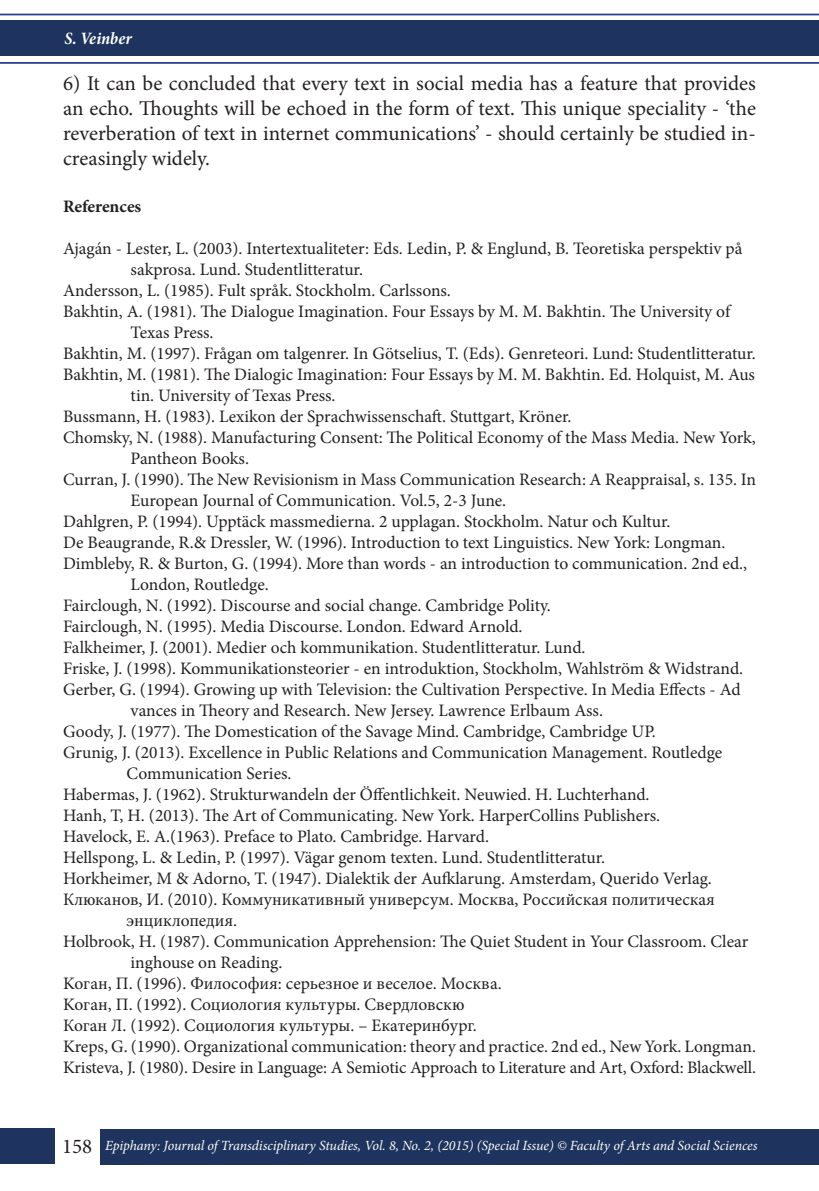
<style>
.page{position:relative;width:819px;height:1191px;background:#fff}
.page>*{position:absolute;margin:0;border:0;box-sizing:border-box;transform-origin:0 0}
.t1{font:21px/25.2px "Minion Pro";color:#231f20;text-align:justify}
.t2{font:17.5px "Minion Pro";color:#231f20}
.t3{font:700 17.5px "Minion Pro";letter-spacing:-.005em;color:#231f20}
.t4{font:italic 700 condensed 17.5px "Minion Pro";color:#fff}
.t5{font:italic 14px "Minion Pro";letter-spacing:-.01em;color:#fff}
</style>
<div class="page">
<div style="left:0;top:21px;width:819px;height:35px;background:#1e335d"></div>
<div style="left:100px;top:1128px;width:719px;height:36px;background:#1e335d"></div>
<div style="left:0;top:1128px;width:54px;height:35px;background:#1e335d"></div>
<hr style="left:0;top:14px;width:819px;height:1px;background:#253f8e">
<hr style="left:0;top:62px;width:819px;height:2px;background:#253f8e">
<p class="t4" style="left:64px;top:26px;width:69px">S. Veinber</p>
<p class="t1" style="left:63px;top:70px;width:694px">6) It can be concluded that every text in social media has a feature that provides an echo. Thoughts will be echoed in the form of text. This unique speciality - ‘the reverberation of text in internet communications’ - should certainly be studied in&shy;creasingly widely.</p>
<p class="t3" style="left:63px;top:194px;width:80px">References</p>
<p class="t2" style="left:63px;top:236px;width:681px">Ajagán - Lester, L. (2003). Intertextualiteter: Eds. Ledin, P. &amp; Englund, B. Teoretiska perspektiv på</p>
<p class="t2" style="left:131px;top:257px;width:234px">sakprosa. Lund. Studentlitteratur.</p>
<p class="t2" style="left:63px;top:278px;width:389px">Andersson, L. (1985). Fult språk. Stockholm. Carlssons.</p>
<p class="t2" style="left:63px;top:299px;width:668px">Bakhtin, A. (1981). The Dialogue Imagination. Four Essays by M. M. Bakhtin. The University of</p>
<p class="t2" style="left:131px;top:320px;width:84px">Texas Press.</p>
<p class="t2" style="left:63px;top:341px;width:694px">Bakhtin, M. (1997). Frågan om talgenrer. In Götselius, T. (Eds). Genreteori. Lund: Studentlitteratur.</p>
<p class="t2" style="left:63px;top:362px;width:693px">Bakhtin, M. (1981). The Dialogic Imagination: Four Essays by M. M. Bakhtin. Ed. Holquist, M. Aus</p>
<p class="t2" style="left:131px;top:383px;width:206px">tin. University of Texas Press.</p>
<p class="t2" style="left:63px;top:404px;width:510px">Bussmann, H. (1983). Lexikon der Sprachwissenschaft. Stuttgart, Kröner.</p>
<p class="t2" style="left:63px;top:425px;width:694px">Chomsky, N. (1988). Manufacturing Consent: The Political Economy of the Mass Media. New York,</p>
<p class="t2" style="left:131px;top:446px;width:120px">Pantheon Books.</p>
<p class="t2" style="left:63px;top:467px;width:694px">Curran, J. (1990). The New Revisionism in Mass Communication Research: A Reappraisal, s. 135. In</p>
<p class="t2" style="left:131px;top:488px;width:377px">European Journal of Communication. Vol.5, 2-3 June.</p>
<p class="t2" style="left:63px;top:509px;width:609px">Dahlgren, P. (1994). Upptäck massmedierna. 2 upplagan. Stockholm. Natur och Kultur.</p>
<p class="t2" style="left:63px;top:530px;width:664px">De Beaugrande, R.&amp; Dressler, W. (1996). Introduction to text Linguistics. New York: Longman.</p>
<p class="t2" style="left:63px;top:551px;width:685px">Dimbleby, R. &amp; Burton, G. (1994). More than words - an introduction to communication. 2nd ed.,</p>
<p class="t2" style="left:131px;top:572px;width:140px">London, Routledge.</p>
<p class="t2" style="left:63px;top:593px;width:489px">Fairclough, N. (1992). Discourse and social change. Cambridge Polity.</p>
<p class="t2" style="left:63px;top:614px;width:461px">Fairclough, N. (1995). Media Discourse. London. Edward Arnold.</p>
<p class="t2" style="left:63px;top:635px;width:524px">Falkheimer, J. (2001). Medier och kommunikation. Studentlitteratur. Lund.</p>
<p class="t2" style="left:63px;top:656px;width:681px">Friske, J. (1998). Kommunikationsteorier - en introduktion, Stockholm, Wahlström &amp; Widstrand.</p>
<p class="t2" style="left:63px;top:677px;width:679px">Gerber, G. (1994). Growing up with Television: the Cultivation Perspective. In Media Effects - Ad</p>
<p class="t2" style="left:131px;top:698px;width:474px">vances in Theory and Research. New Jersey. Lawrence Erlbaum Ass.</p>
<p class="t2" style="left:63px;top:719px;width:594px">Goody, J. (1977). The Domestication of the Savage Mind. Cambridge, Cambridge UP.</p>
<p class="t2" style="left:63px;top:740px;width:660px">Grunig, J. (2013). Excellence in Public Relations and Communication Management. Routledge</p>
<p class="t2" style="left:127px;top:761px;width:166px">Communication Series.</p>
<p class="t2" style="left:63px;top:782px;width:588px">Habermas, J. (1962). Strukturwandeln der Öffentlichkeit. Neuwied. H. Luchterhand.</p>
<p class="t2" style="left:63px;top:803px;width:598px">Hanh, T, H. (2013). The Art of Communicating. New York. HarperCollins Publishers.</p>
<p class="t2" style="left:63px;top:824px;width:427px">Havelock, E. A.(1963). Preface to Plato. Cambridge. Harvard.</p>
<p class="t2" style="left:63px;top:845px;width:543px">Hellspong, L. &amp; Ledin, P. (1997). Vägar genom texten. Lund. Studentlitteratur.</p>
<p class="t2" style="left:63px;top:866px;width:650px">Horkheimer, M &amp; Adorno, T. (1947). Dialektik der Aufklarung. Amsterdam, Querido Verlag.</p>
<p class="t2" style="left:63px;top:887px;width:653px">Клюканов, И. (2010). Коммуникативный универсум. Москва, Российская политическая</p>
<p class="t2" style="left:127px;top:908px;width:112px">энциклопедия.</p>
<p class="t2" style="left:63px;top:929px;width:686px">Holbrook, H. (1987). Communication Apprehension: The Quiet Student in Your Classroom. Clear</p>
<p class="t2" style="left:131px;top:950px;width:153px">inghouse on Reading.</p>
<p class="t2" style="left:63px;top:971px;width:440px">Koган, П. (1996). Философия: серьезное и веселое. Москва.</p>
<p class="t2" style="left:63px;top:992px;width:403px">Koган, П. (1992). Социология культуры. Свердловскю</p>
<p class="t2" style="left:63px;top:1013px;width:415px">Коган Л. (1992). Социология культуры. – Екатеринбург.</p>
<p class="t2" style="left:63px;top:1034px;width:694px">Kreps, G. (1990). Organizational communication: theory and practice. 2nd ed., New York. Longman.</p>
<p class="t2" style="left:63px;top:1055px;width:694px">Kristeva, J. (1980). Desire in Language: A Semiotic Approach to Literature and Art, Oxford: Blackwell.</p>
<p class="t1" style="left:62px;top:1133px;width:32px">158</p>
<p class="t5" style="left:105px;top:1136px;width:653px">Epiphany: Journal of Transdisciplinary Studies, Vol. 8, No. 2, (2015) (Special Issue) © Faculty of Arts and Social Sciences</p>
</div>
